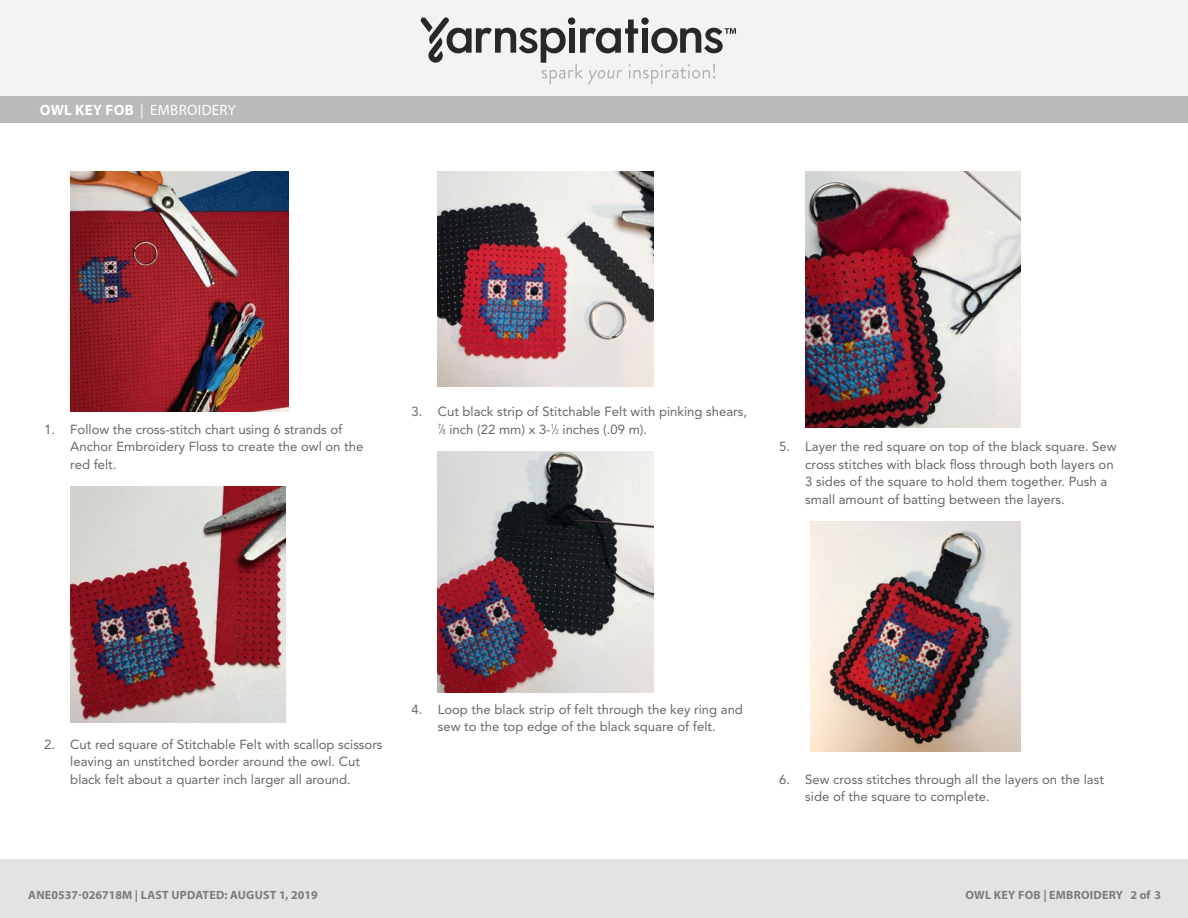
<style>
.page{position:relative;width:1188px;height:918px;background:#fff}
.page>*{position:absolute;margin:0;border:0;box-sizing:border-box;transform-origin:0 0}
.Head{font:15px "Myriad Pro";letter-spacing:.02em;color:#fff}
.t1{font:13.05px/17.5px "Avenir LT Std";color:#666}
.t2{font:700 12px "Myriad Pro";letter-spacing:.02em;color:#7d7d7d}
.s1{font-weight:700}
.s2{font-size:7.2px}
</style>
<div class="page">
<div style="left:0;top:0;width:1188px;height:98px;background:#f2f3f4"></div>
<svg style="left:421px;top:17px;width:315px;height:68px"></svg>
<div style="left:0;top:96px;width:1188px;height:27px;background:#bbbaba"></div>
<img style="left:70px;top:171px;width:219px;height:240px">
<img style="left:70px;top:486px;width:216px;height:237px">
<img style="left:438px;top:171px;width:215px;height:215px">
<img style="left:438px;top:451px;width:215px;height:242px">
<img style="left:805px;top:171px;width:216px;height:257px">
<img style="left:810px;top:521px;width:211px;height:230px">
<div style="left:0;top:860px;width:1188px;height:58px;background:#e4e3e3"></div>
<p class="Head" style="left:40px;top:101px;width:198px"><span class="s1">OWL KEY FOB</span> | EMBROIDERY</p>
<p class="t1" style="left:70px;top:421px;width:295px;text-indent:-26px">1. Follow the cross-stitch chart using 6 strands of<br>Anchor Embroidery Floss to create the owl on the red felt.</p>
<p class="t1" style="left:438px;top:403px;width:311px;text-indent:-26px">3. Cut black strip of Stitchable Felt with pinking shears,<br><sup>7</sup>⁄<span class="s2">8</span> inch (22 mm) x 3-<sup>1</sup>⁄<span class="s2">2</span> inches (.09 m).</p>
<p class="t1" style="left:805px;top:438px;width:313px;text-indent:-26px">5. Layer the red square on top of the black square. Sew cross stitches with black floss through both layers on 3 sides of the square to hold them together. Push a small amount of batting between the layers.</p>
<p class="t1" style="left:44px;top:736px;width:340px;text-align:center">2. Cut red square of Stitchable Felt with scallop scissors leaving an unstitched border around the owl. Cut<br>black felt about a quarter inch larger all around.</p>
<p class="t1" style="left:412px;top:701px;width:333px;text-align:center">4. Loop the black strip of felt through the key ring and sew to the top edge of the black square of felt.</p>
<p class="t1" style="left:805px;top:771px;width:300px;text-indent:-26px">6. Sew cross stitches through all the layers on the last side of the square to complete.</p>
<p class="t2" style="left:28px;top:887px;width:291px">ANE0537-026718M | LAST UPDATED: AUGUST 1, 2019</p>
<p class="t2" style="left:966px;top:887px;width:197px">OWL KEY FOB | EMBROIDERY 2 of 3</p>
</div>
